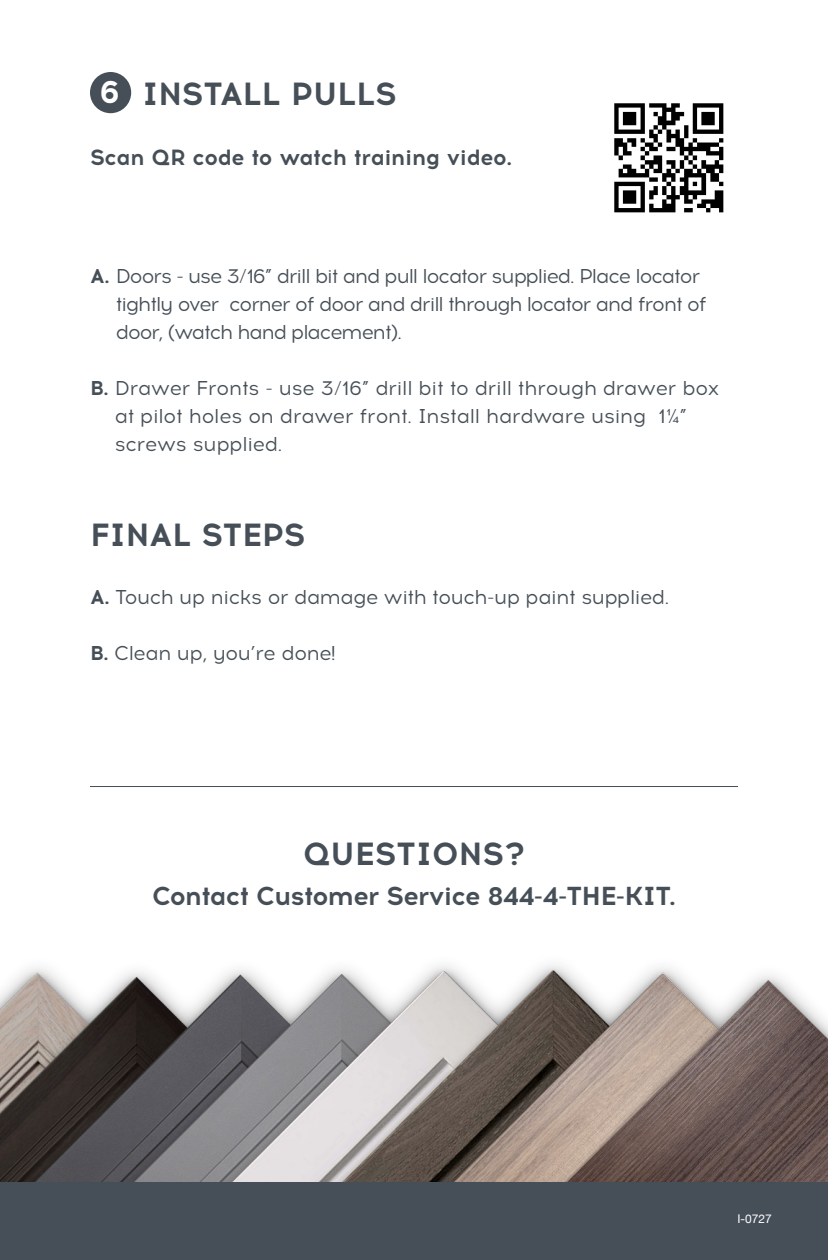
<style>
.page{position:relative;width:828px;height:1260px;background:#fff}
.page>*{position:absolute;margin:0;border:0;box-sizing:border-box;transform-origin:0 0}
.t1{font:700 32px "Acrom";letter-spacing:-.01em;color:#464f57}
.t2{font:700 32px "Acrom";color:#fff}
.t3{font:700 26px "Acrom";letter-spacing:-.03em;color:#464f57}
.t4{font:700 22px "Acrom";letter-spacing:-.015em;color:#464f57}
.t5{font:20px/28px "Acrom";letter-spacing:-.02em;color:#464f57}
.t6{font:20px/28px "Acrom";letter-spacing:-.05em;color:#464f57}
.t7{font:12px "Helvetica Neue";color:#fff}
.s1{font-weight:700}
</style>
<div class="page">
<div style="left:0;top:1182px;width:828px;height:78px;background:#464f57"></div>
<img style="left:0;top:964px;width:828px;height:218px">
<div style="left:90px;top:72px;width:41px;height:41px;background:#464f57;border-radius:50%"></div>
<img style="left:614px;top:103px;width:110px;height:110px">
<hr style="left:90px;top:786px;width:648px;height:1px;background:#464f57">
<p class="t2" style="left:100px;top:69px;width:21px">6</p>
<p class="t1" style="left:142px;top:71px;width:256px">INSTALL PULLS</p>
<p class="t4" style="left:90px;top:142px;width:424px">Scan QR code to watch training video.</p>
<p class="t6" style="left:116px;top:263px;width:593px;text-indent:-26px"><span class="s1">A.</span> Doors - use 3/16” drill bit and pull locator supplied. Place locator tightly over corner of door and drill through locator and front of door, (watch hand placement).</p>
<p class="t5" style="left:115px;top:375px;width:606px;text-indent:-25px"><span class="s1">B.</span> Drawer Fronts - use 3/16” drill bit to drill through drawer box at pilot holes on drawer front. Install hardware using 1¼” screws supplied.</p>
<p class="t1" style="left:90px;top:512px;width:217px">FINAL STEPS</p>
<p class="t5" style="left:90px;top:584px;width:581px"><span class="s1">A.</span> Touch up nicks or damage with touch-up paint supplied.</p>
<p class="t5" style="left:90px;top:640px;width:247px"><span class="s1">B.</span> Clean up, you’re done!</p>
<p class="t1" style="left:303px;top:831px;width:223px">QUESTIONS?</p>
<p class="t3" style="left:152px;top:877px;width:525px">Contact Customer Service 844-4-THE-KIT.</p>
<p class="t7" style="left:738px;top:1210px;width:36px">I-0727</p>
</div>
